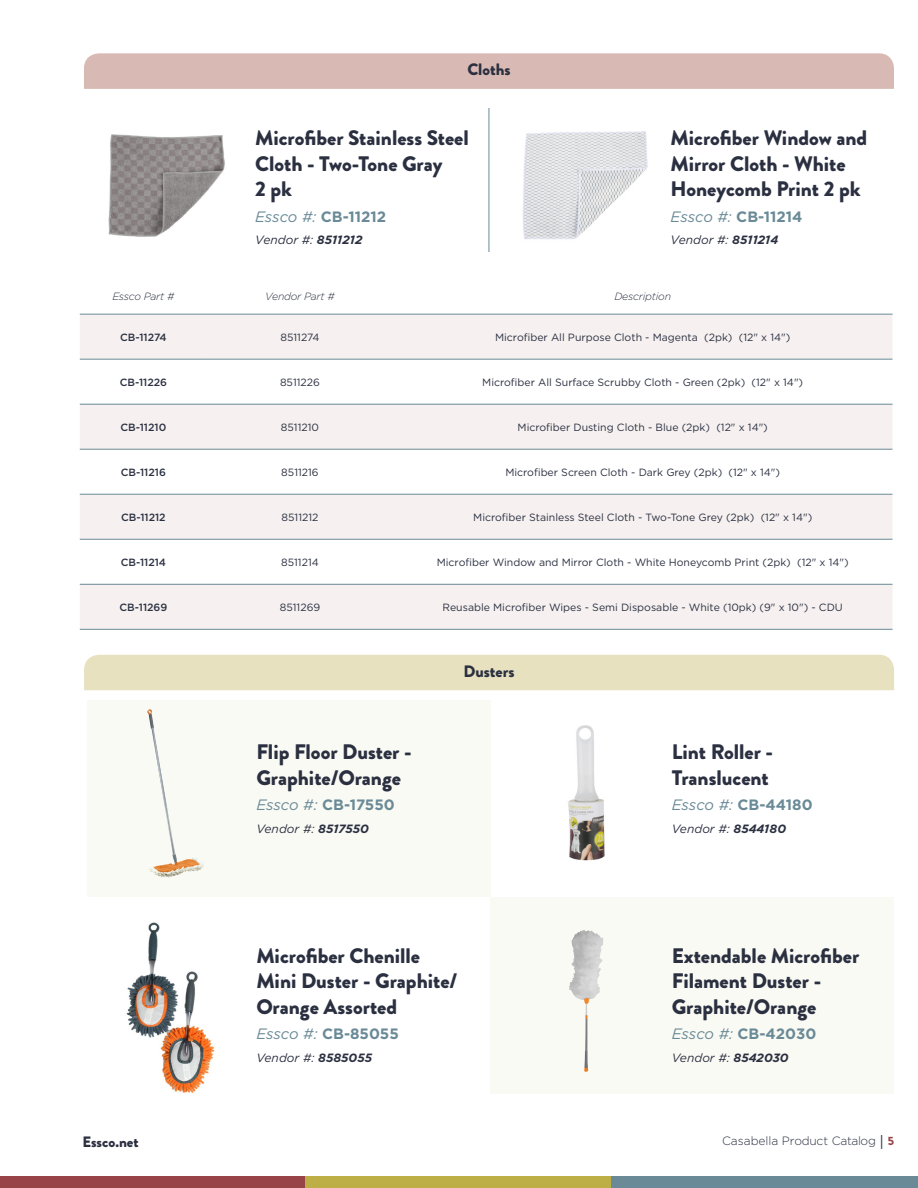
<style>
.page{position:relative;width:918px;height:1188px;background:#fff}
.page>*{position:absolute;margin:0;border:0;box-sizing:border-box;transform-origin:0 0}
.t1{font:900 21px/25.5px "Brandon Grotesque";color:#2b3041}
.t2{font:900 16.5px "Brandon Grotesque";color:#2b3041}
.t3{font:700 15px "Gotham";color:#698a96}
.t4{font:900 15px "Brandon Grotesque";color:#2b3041}
.t5{font:italic 12px "Gotham";color:#2b3041}
.t6{font:300 12px "Gotham";letter-spacing:-.01em;color:#2b3041}
.t7{font:10.5px "Gotham";color:#2b3041}
.t8{font:500 10.5px "Gotham";color:#2b3041}
.t9{font:italic 300 10.5px "Gotham";letter-spacing:-.02em;color:#2b3041}
.s1{font-weight:400;font-style:italic}
.s2{font-weight:700}
.s3{font-weight:400;font-size:15px}
.s4{font-family:"Brandon Grotesque";font-weight:900;color:#984347}
</style>
<div class="page">
<div style="left:0;top:1176px;width:305px;height:12px;background:#984347"></div>
<div style="left:305px;top:1176px;width:306px;height:12px;background:#beae46"></div>
<div style="left:611px;top:1176px;width:307px;height:12px;background:#698a96"></div>
<div style="left:491px;top:897px;width:403px;height:197px;background:#fafaf4"></div>
<div style="left:87px;top:700px;width:404px;height:196px;background:#fafaf4"></div>
<div style="left:84px;top:53px;width:810px;height:36px;background:#d9b9b3"></div>
<hr style="left:489px;top:108px;width:1px;height:144px;background:#698a96">
<svg style="left:80px;top:315px;width:812px;height:314px;fill:#f6f1f0"></svg>
<hr style="left:80px;top:314px;width:127px;height:1px;background:#698a96">
<hr style="left:207px;top:314px;width:186px;height:1px;background:#698a96">
<hr style="left:393px;top:314px;width:499px;height:1px;background:#698a96">
<hr style="left:80px;top:359px;width:127px;height:1px;background:#698a96">
<hr style="left:207px;top:359px;width:186px;height:1px;background:#698a96">
<hr style="left:393px;top:359px;width:499px;height:1px;background:#698a96">
<hr style="left:80px;top:404px;width:127px;height:1px;background:#698a96">
<hr style="left:207px;top:404px;width:186px;height:1px;background:#698a96">
<hr style="left:393px;top:404px;width:499px;height:1px;background:#698a96">
<hr style="left:80px;top:449px;width:127px;height:1px;background:#698a96">
<hr style="left:207px;top:449px;width:186px;height:1px;background:#698a96">
<hr style="left:393px;top:449px;width:499px;height:1px;background:#698a96">
<hr style="left:80px;top:494px;width:127px;height:1px;background:#698a96">
<hr style="left:207px;top:494px;width:186px;height:1px;background:#698a96">
<hr style="left:393px;top:494px;width:499px;height:1px;background:#698a96">
<hr style="left:80px;top:539px;width:127px;height:1px;background:#698a96">
<hr style="left:207px;top:539px;width:186px;height:1px;background:#698a96">
<hr style="left:393px;top:539px;width:499px;height:1px;background:#698a96">
<hr style="left:80px;top:584px;width:127px;height:1px;background:#698a96">
<hr style="left:207px;top:584px;width:186px;height:1px;background:#698a96">
<hr style="left:393px;top:584px;width:499px;height:1px;background:#698a96">
<hr style="left:80px;top:629px;width:127px;height:1px;background:#698a96">
<hr style="left:207px;top:629px;width:186px;height:1px;background:#698a96">
<hr style="left:393px;top:629px;width:499px;height:1px;background:#698a96">
<img style="left:108px;top:134px;width:117px;height:103px">
<div style="left:84px;top:655px;width:810px;height:35px;background:#e8e1c0"></div>
<img style="left:147px;top:710px;width:32px;height:168px">
<img style="left:126px;top:922px;width:89px;height:171px">
<img style="left:523px;top:131px;width:125px;height:109px">
<img style="left:568px;top:725px;width:37px;height:136px">
<img style="left:569px;top:930px;width:34px;height:142px">
<p class="t2" style="left:467px;top:58px;width:45px">Cloths</p>
<p class="t1" style="left:255px;top:126px;width:215px">Microfiber Stainless Steel<br>Cloth - Two-Tone Gray<br>2 pk</p>
<p class="t3" style="left:255px;top:206px;width:132px"><span class="s1">Essco #:</span> CB-11212</p>
<p class="t5" style="left:255px;top:233px;width:109px">Vendor #: <span class="s2">8511212</span></p>
<p class="t1" style="left:671px;top:126px;width:198px">Microfiber Window and<br>Mirror Cloth - White<br>Honeycomb Print 2 pk</p>
<p class="t3" style="left:671px;top:206px;width:133px"><span class="s1">Essco #:</span> CB-11214</p>
<p class="t5" style="left:671px;top:233px;width:109px">Vendor #: <span class="s2">8511214</span></p>
<p class="t9" style="left:112px;top:290px;width:64px">Essco Part #</p>
<p class="t9" style="left:265px;top:290px;width:71px">Vendor Part #</p>
<p class="t9" style="left:614px;top:290px;width:58px">Description</p>
<p class="t8" style="left:120px;top:330px;width:48px">CB-11274</p>
<p class="t7" style="left:280px;top:330px;width:41px">8511274</p>
<p class="t7" style="left:495px;top:330px;width:297px">Microfiber All Purpose Cloth - Magenta (2pk) (12" x 14")</p>
<p class="t8" style="left:120px;top:375px;width:49px">CB-11226</p>
<p class="t7" style="left:280px;top:375px;width:41px">8511226</p>
<p class="t7" style="left:482px;top:375px;width:322px">Microfiber All Surface Scrubby Cloth - Green (2pk) (12" x 14")</p>
<p class="t8" style="left:121px;top:420px;width:47px">CB-11210</p>
<p class="t7" style="left:281px;top:420px;width:40px">8511210</p>
<p class="t7" style="left:518px;top:420px;width:252px">Microfiber Dusting Cloth - Blue (2pk) (12" x 14")</p>
<p class="t8" style="left:121px;top:465px;width:47px">CB-11216</p>
<p class="t7" style="left:281px;top:465px;width:39px">8511216</p>
<p class="t7" style="left:505px;top:465px;width:276px">Microfiber Screen Cloth - Dark Grey (2pk) (12" x 14")</p>
<p class="t8" style="left:121px;top:510px;width:46px">CB-11212</p>
<p class="t7" style="left:282px;top:511px;width:38px">8511212</p>
<p class="t7" style="left:473px;top:511px;width:340px">Microfiber Stainless Steel Cloth - Two-Tone Grey (2pk) (12" x 14")</p>
<p class="t8" style="left:121px;top:555px;width:47px">CB-11214</p>
<p class="t7" style="left:281px;top:556px;width:39px">8511214</p>
<p class="t7" style="left:437px;top:556px;width:413px">Microfiber Window and Mirror Cloth - White Honeycomb Print (2pk) (12" x 14")</p>
<p class="t8" style="left:120px;top:600px;width:49px">CB-11269</p>
<p class="t7" style="left:280px;top:601px;width:42px">8511269</p>
<p class="t7" style="left:443px;top:601px;width:402px">Reusable Microfiber Wipes - Semi Disposable - White (10pk) (9" x 10") - CDU</p>
<p class="t1" style="left:256px;top:740px;width:157px">Flip Floor Duster -<br>Graphite/Orange</p>
<p class="t3" style="left:256px;top:795px;width:140px"><span class="s1">Essco #:</span> CB-17550</p>
<p class="t5" style="left:256px;top:821px;width:114px">Vendor #: <span class="s2">8517550</span></p>
<p class="t2" style="left:464px;top:659px;width:53px">Dusters</p>
<p class="t1" style="left:256px;top:943px;width:203px">Microfiber Chenille<br>Mini Duster - Graphite/<br>Orange Assorted</p>
<p class="t3" style="left:256px;top:1024px;width:144px"><span class="s1">Essco #:</span> CB-85055</p>
<p class="t5" style="left:256px;top:1050px;width:117px">Vendor #: <span class="s2">8585055</span></p>
<p class="t1" style="left:672px;top:740px;width:103px">Lint Roller -<br>Translucent</p>
<p class="t3" style="left:672px;top:795px;width:142px"><span class="s1">Essco #:</span> CB-44180</p>
<p class="t5" style="left:672px;top:821px;width:116px">Vendor #: <span class="s2">8544180</span></p>
<p class="t1" style="left:672px;top:943px;width:189px">Extendable Microfiber<br>Filament Duster -<br>Graphite/Orange</p>
<p class="t3" style="left:672px;top:1024px;width:146px"><span class="s1">Essco #:</span> CB-42030</p>
<p class="t5" style="left:672px;top:1050px;width:118px">Vendor #: <span class="s2">8542030</span></p>
<p class="t4" style="left:82px;top:1131px;width:58px">Essco.net</p>
<p class="t6" style="left:722px;top:1133px;width:173px">Casabella Product Catalog <span class="s3">|</span> <span class="s4">5</span></p>
</div>
